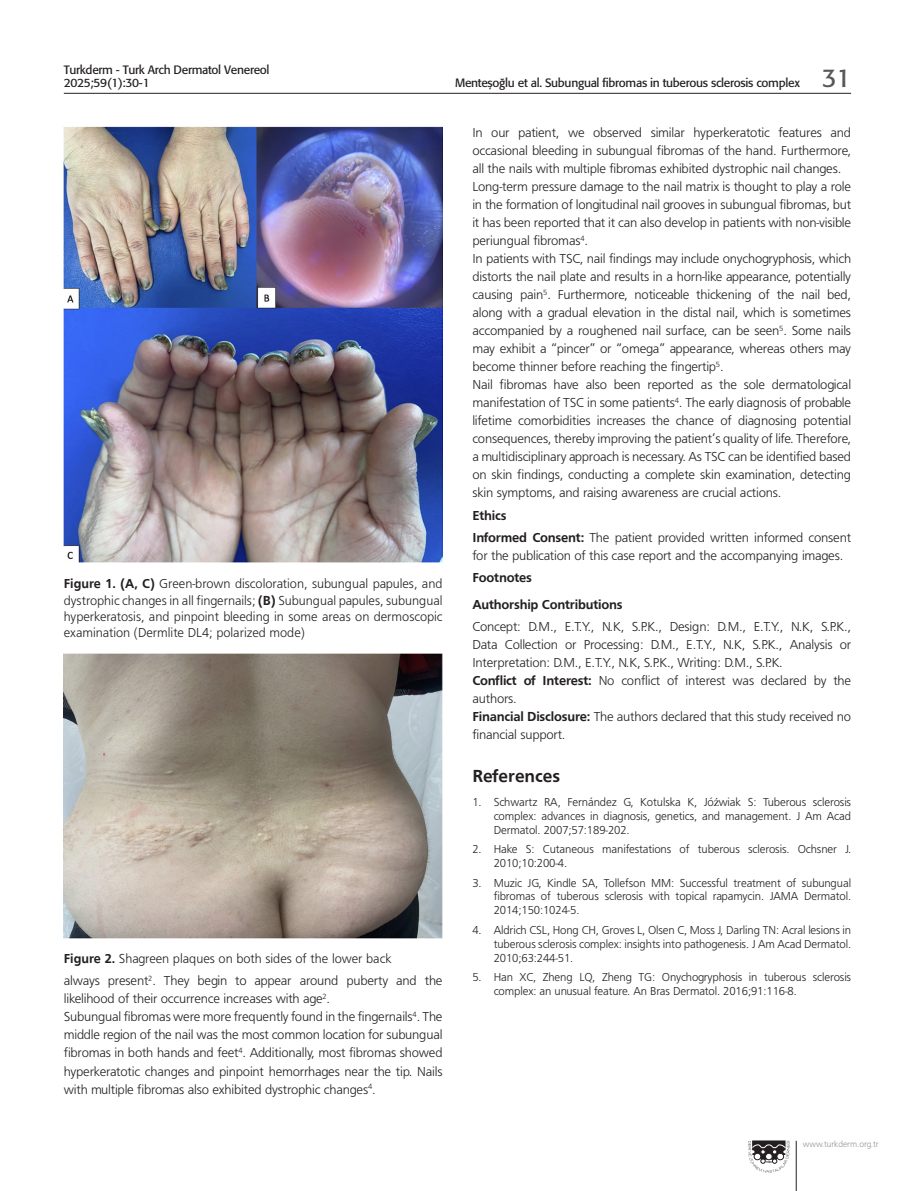
<style>
.page{position:relative;width:915px;height:1191px;background:#fff}
.page>*{position:absolute;margin:0;border:0;box-sizing:border-box;transform-origin:0 0}
.t1{font:25.5px "Formata Tr";color:#57585a}
.ARABASLIK{font:18px "Frugal Bold Tr";color:#231f20}
.YAZI{font:13.5px/18px "Frugal Normal Tr";letter-spacing:-.015em;color:#231f20;text-align:justify}
.ETİK{font:13.5px/18px "Frugal Normal Tr";letter-spacing:-.015em;color:#231f20}
.RESIM-ALTI{font:13.5px/16.2px "Frugal Normal Tr";color:#231f20;text-align:justify}
.BOLD{font:13.5px "Frugal Bold Tr";letter-spacing:-.015em;color:#231f20}
.t2{font:12px/14px "Frugal Normal Tr";letter-spacing:-.01em;color:#231f20;text-align:justify}
.t3{font:12px/12.8px "Formata Tr";letter-spacing:-.025em;color:#231f20}
.t4{font:9px "Frugal Normal Tr";letter-spacing:-.01em;color:#939598}
.s1{font-family:"Frugal Bold Tr"}
.s2{font-family:"Times New Roman"}
</style>
<div class="page">
<hr style="left:795px;top:1140px;width:1px;height:51px;background:#231f20">
<hr style="left:64px;top:93px;width:786px;height:1px;background:#231f20">
<svg style="left:748px;top:1140px;width:41px;height:32px"></svg>
<img style="left:64px;top:127px;width:378px;height:435px">
<img style="left:64px;top:653px;width:378px;height:285px">
<p class="t3" style="left:64px;top:63px;width:207px">Turkderm - Turk Arch Dermatol Venereol<br>2025;59(1):30-1</p>
<p class="t3" style="left:455px;top:76px;width:346px">Menteşoğlu et al. Subungual fibromas in tuberous sclerosis complex</p>
<h1 class="t1" style="left:821px;top:62px;width:31px">31</h1>
<p class="RESIM-ALTI" style="left:64px;top:576px;width:380px"><span class="s1">Figure 1. (A, C)</span> Green-brown discoloration, subungual papules, and dystrophic changes in all fingernails; <span class="s1">(B)</span> Subungual papules, subungual hyperkeratosis, and pinpoint bleeding in some areas on dermoscopic examination (Dermlite DL4; polarized mode)</p>
<p class="RESIM-ALTI" style="left:64px;top:950px;width:329px"><span class="s1">Figure 2.</span> Shagreen plaques on both sides of the lower back</p>
<p class="YAZI" style="left:64px;top:972px;width:380px">always present<sup>2</sup>. They begin to appear around puberty and the likelihood of their occurrence increases with age<sup>2</sup>.</p>
<p class="YAZI" style="left:64px;top:1008px;width:380px">Subungual fibromas were more frequently found in the fingernails<sup>4</sup>. The middle region of the nail was the most common location for subungual fibromas in both hands and feet<sup>4</sup>. Additionally, most fibromas showed hyperkeratotic changes and pinpoint hemorrhages near the tip. Nails with multiple fibromas also exhibited dystrophic changes<sup>4</sup>.</p>
<p class="YAZI" style="left:472px;top:124px;width:380px">In our patient, we observed similar hyperkeratotic features and occasional bleeding in subungual fibromas of the hand. Furthermore, all the nails with multiple fibromas exhibited dystrophic nail changes.</p>
<p class="YAZI" style="left:472px;top:178px;width:380px">Long-term pressure damage to the nail matrix is thought to play a role in the formation of longitudinal nail grooves in subungual fibromas, but it has been reported that it can also develop in patients with non-visible periungual fibromas<sup>4</sup>.</p>
<p class="YAZI" style="left:472px;top:250px;width:380px">In patients with TSC, nail findings may include onychogryphosis, which distorts the nail plate and results in a horn-like appearance, potentially causing pain<sup>5</sup>. Furthermore, noticeable thickening of the nail bed, along with a gradual elevation in the distal nail, which is sometimes accompanied by a roughened nail surface, can be seen<sup>5</sup>. Some nails may exhibit a “pincer” or “omega” appearance, whereas others may become thinner before reaching the fingertip<sup>5</sup>.</p>
<p class="YAZI" style="left:472px;top:376px;width:380px">Nail fibromas have also been reported as the sole dermatological manifestation of TSC in some patients<sup>4</sup>. The early diagnosis of probable lifetime comorbidities increases the chance of diagnosing potential consequences, thereby improving the patient’s quality of life. Therefore, a multidisciplinary approach is necessary. As TSC can be identified based on skin findings, conducting a complete skin examination, detecting skin symptoms, and raising awareness are crucial actions.</p>
<p class="BOLD" style="left:472px;top:507px;width:36px">Ethics</p>
<p class="ETİK" style="left:472px;top:528px;width:380px"><span class="s1">Informed Consent:</span> The patient provided written informed consent for the publication of this case report and the accompanying images.</p>
<p class="BOLD" style="left:472px;top:570px;width:61px">Footnotes</p>
<p class="BOLD" style="left:472px;top:596px;width:152px">Authorship Contributions</p>
<p class="ETİK" style="left:472px;top:617px;width:380px;text-align:justify">Concept: D.M., E.T.Y., N.K, S.P.K., Design: D.M., E.T.Y., N.K, S.P.K., Data Collection or Processing: D.M., E.T.Y., N.K, S.P.K., Analysis or Interpretation: D.M., E.T.Y., N.K, S.P.K., Writing: D.M., S.P.K.</p>
<p class="ETİK" style="left:472px;top:671px;width:380px"><span class="s1">Conflict of Interest:</span> No conflict of interest was declared by the authors.</p>
<p class="ETİK" style="left:472px;top:707px;width:380px"><span class="s1">Financial Disclosure:</span> The authors declared that this study received no financial support.</p>
<p class="ARABASLIK" style="left:472px;top:765px;width:89px">References</p>
<p class="t2" style="left:493px;top:794px;width:359px;text-indent:-21px">1. Schwartz RA, Fernández G, Kotulska K, Jó<span class="s2">ź</span>wiak S: Tuberous sclerosis complex: advances in diagnosis, genetics, and management. J Am Acad Dermatol. 2007;57:189-202.</p>
<p class="t2" style="left:493px;top:842px;width:359px;text-indent:-21px">2. Hake S: Cutaneous manifestations of tuberous sclerosis. Ochsner J.<br>2010;10:200-4.</p>
<p class="t2" style="left:493px;top:875px;width:359px;text-indent:-21px">3. Muzic JG, Kindle SA, Tollefson MM: Successful treatment of subungual fibromas of tuberous sclerosis with topical rapamycin. JAMA Dermatol.<br>2014;150:1024-5.</p>
<p class="t2" style="left:493px;top:923px;width:359px;text-indent:-21px">4. Aldrich CSL, Hong CH, Groves L, Olsen C, Moss J, Darling TN: Acral lesions in tuberous sclerosis complex: insights into pathogenesis. J Am Acad Dermatol.<br>2010;63:244-51.</p>
<p class="t2" style="left:493px;top:970px;width:359px;text-indent:-21px">5. Han XC, Zheng LQ, Zheng TG: Onychogryphosis in tuberous sclerosis complex: an unusual feature. An Bras Dermatol. 2016;91:116-8.</p>
<p class="t4" style="left:802px;top:1139px;width:77px">www.turkderm.org.tr</p>
</div>
